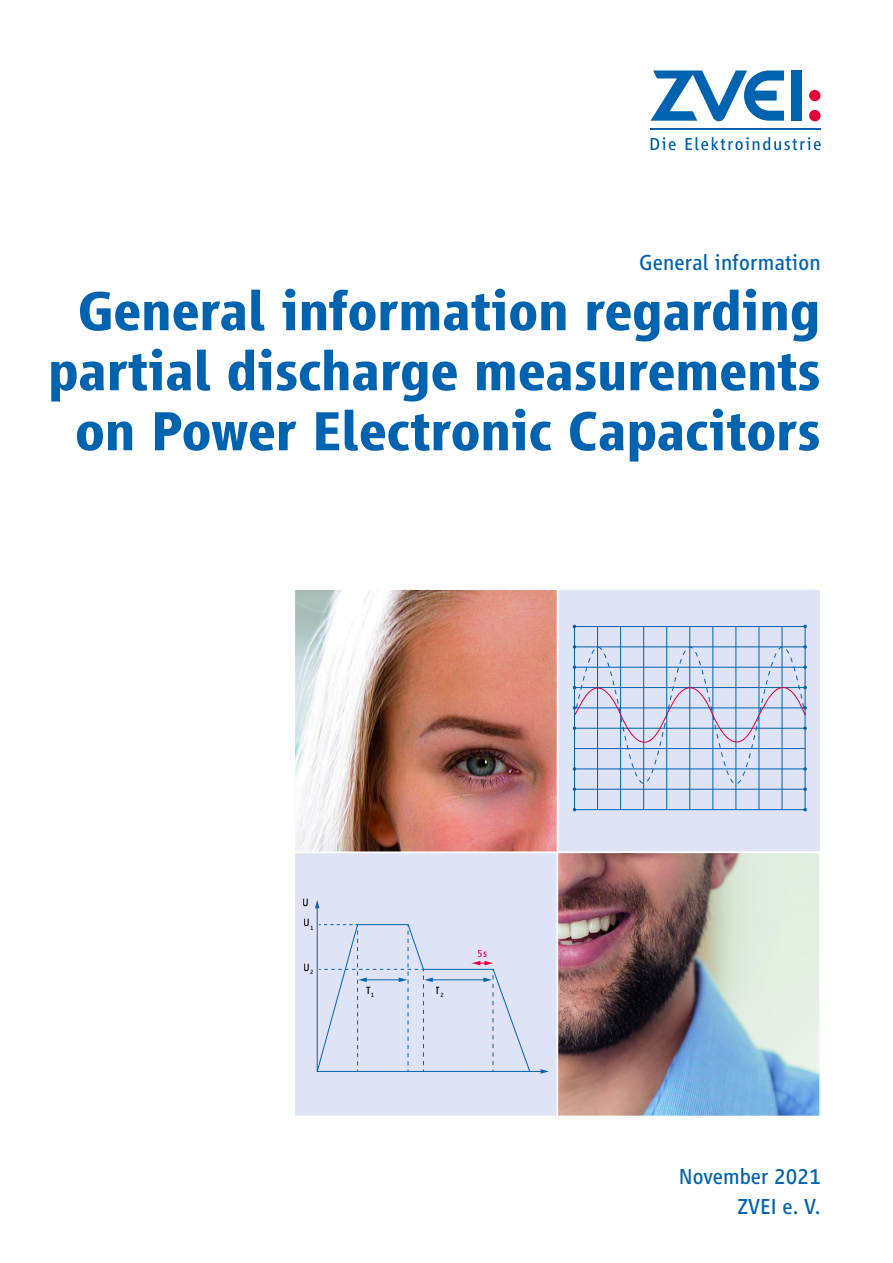
<style>
.page{position:relative;width:893px;height:1263px;background:#fff}
.page>*{position:absolute;margin:0;border:0;box-sizing:border-box;transform-origin:0 0}
.t1{font:700 57px/60px "Vialog LT Pro";letter-spacing:-.01em;color:#0063af;text-align:center}
.t2{font:22.5px/30px "Vialog LT Pro";color:#0063af;text-align:right}
.t3{font:10.95px "Vialog LT Pro";color:#000}
.t4{font:10.95px "Vialog LT Pro";color:#e4003a}
</style>
<div class="page">
<svg style="left:651px;top:70px;width:133px;height:51px"></svg>
<div style="left:792px;top:71px;width:10px;height:50px;background:#0063af"></div>
<div style="left:809px;top:90px;width:11px;height:11px;background:#e4003a;border-radius:50%"></div>
<div style="left:809px;top:110px;width:12px;height:11px;background:#e4003a;border-radius:50%"></div>
<hr style="left:651px;top:129px;width:170px;height:1px;background:#0063af">
<svg style="left:651px;top:137px;width:25px;height:13px"></svg>
<svg style="left:686px;top:137px;width:135px;height:13px"></svg>
<div style="left:558px;top:589px;width:262px;height:263px;background:#dee4f5"></div>
<svg style="left:573px;top:624px;width:233px;height:188px"></svg>
<div style="left:557px;top:588px;width:264px;height:265px;border:2px solid #fff"></div>
<div style="left:294px;top:852px;width:263px;height:264px;background:#dee4f5"></div>
<hr style="left:317px;top:907px;width:1px;height:165px;background:#0564ad">
<svg style="left:315px;top:900px;width:4px;height:8px"></svg>
<hr style="left:317px;top:1071px;width:225px;height:1px;background:#0564ad">
<svg style="left:541px;top:1069px;width:8px;height:5px"></svg>
<hr style="left:423px;top:969px;width:70px;height:1px;background:#0564ad">
<hr style="left:431px;top:979px;width:54px;height:1px;background:#0564ad">
<svg style="left:472px;top:961px;width:59px;height:111px"></svg>
<svg style="left:316px;top:923px;width:117px;height:149px"></svg>
<div style="left:294px;top:851px;width:264px;height:266px;border:2px solid #fff"></div>
<img style="left:297px;top:591px;width:258px;height:259px">
<div style="left:294px;top:588px;width:264px;height:265px;border:2px solid #fff"></div>
<img style="left:560px;top:855px;width:258px;height:259px">
<div style="left:557px;top:852px;width:264px;height:265px;border:2px solid #fff"></div>
<hr style="left:557px;top:585px;width:1px;height:537px;background:#fff">
<hr style="left:291px;top:852px;width:531px;height:1px;background:#fff">
<p class="t2" style="left:639px;top:248px;width:183px">General information</p>
<p class="t1" style="left:48px;top:281px;width:774px">General information regarding partial discharge measurements on Power Electronic Capacitors</p>
<p class="t3" style="left:303px;top:896px;width:8px">U</p>
<p class="t3" style="left:304px;top:916px;width:11px">U<sub>1</sub></p>
<p class="t3" style="left:304px;top:961px;width:11px">U<sub>2</sub></p>
<p class="t3" style="left:366px;top:984px;width:9px">T<sub>1</sub></p>
<p class="t3" style="left:436px;top:984px;width:9px">T<sub>2</sub></p>
<p class="t4" style="left:478px;top:947px;width:11px">5s</p>
<p class="t2" style="left:679px;top:1161px;width:143px">November 2021<br>ZVEI e. V.</p>
</div>
